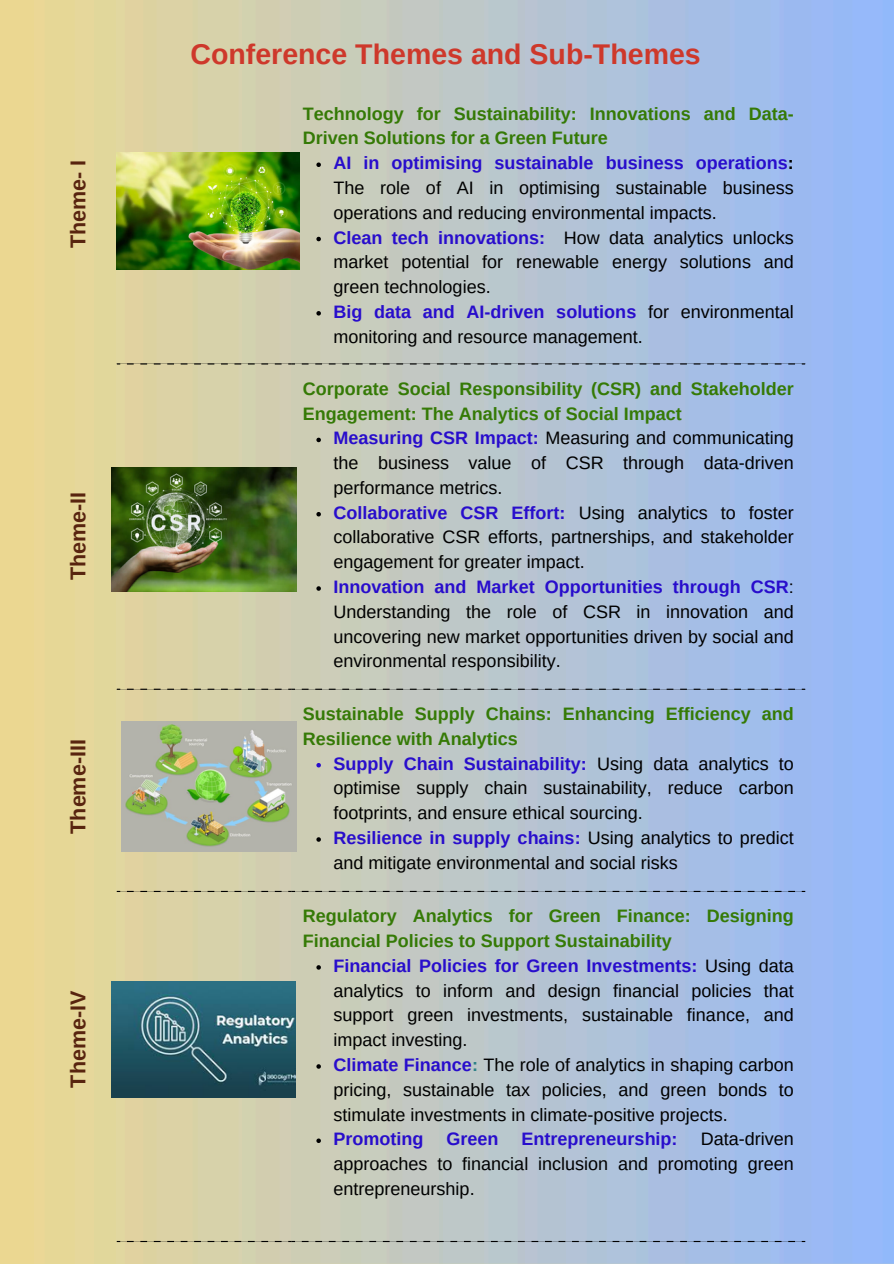
<style>
.page{position:relative;width:894px;height:1264px;background:#fff}
.page>*{position:absolute;margin:0;border:0;box-sizing:border-box;transform-origin:0 0}
.t1{font:700 28.5px "Arimo";color:#ce382b}
.t2{font:700 21.45px "Arimo";color:#58240f}
.t3{font:18px/24.8px "Arimo";color:#000;text-align:justify}
.t4{font:700 18px/24.8px "Arimo";color:#357a06}
.t5{font:700 18px "Arimo";color:#280dcc}
.s1{font-weight:700;color:#280dcc}
.s2{font-weight:700}
.s3{font-weight:700;color:#2d8187}
</style>
<div class="page">
<img style="left:0;top:0;width:893px;height:1263px">
<svg style="left:316px;top:162px;width:5px;height:5px"></svg>
<svg style="left:316px;top:237px;width:5px;height:4px"></svg>
<svg style="left:316px;top:311px;width:5px;height:4px"></svg>
<svg style="left:127px;top:890px;width:7px;height:2px"></svg>
<svg style="left:140px;top:890px;width:7px;height:2px"></svg>
<svg style="left:154px;top:890px;width:6px;height:2px"></svg>
<svg style="left:167px;top:890px;width:7px;height:2px"></svg>
<svg style="left:181px;top:890px;width:6px;height:2px"></svg>
<svg style="left:194px;top:890px;width:7px;height:2px"></svg>
<svg style="left:207px;top:890px;width:7px;height:2px"></svg>
<svg style="left:221px;top:890px;width:7px;height:2px"></svg>
<svg style="left:234px;top:890px;width:7px;height:2px"></svg>
<svg style="left:248px;top:890px;width:6px;height:2px"></svg>
<svg style="left:261px;top:890px;width:7px;height:2px"></svg>
<svg style="left:275px;top:890px;width:6px;height:2px"></svg>
<svg style="left:291px;top:363px;width:513px;height:878px;background:#b4c3d1"></svg>
<img style="left:117px;top:153px;width:182px;height:117px">
<img style="left:111px;top:467px;width:185px;height:124px">
<img style="left:121px;top:721px;width:175px;height:130px">
<img style="left:111px;top:981px;width:184px;height:115px">
<p class="t2" style="left:66px;top:248px;width:90px;rotate:-90deg">Theme- I</p>
<p class="t2" style="left:66px;top:580px;width:90px;rotate:-90deg">Theme-II</p>
<p class="t2" style="left:66px;top:833px;width:96px;rotate:-90deg">Theme-III</p>
<p class="t2" style="left:66px;top:1087px;width:98px;rotate:-90deg">Theme-IV</p>
<p class="t1" style="left:190px;top:38px;width:511px">Conference Themes and Sub-Themes</p>
<p class="t4" style="left:303px;top:101px;width:492px">Technology for Sustainability: Innovations and Data-<br>Driven Solutions for a Green Future</p>
<h1 class="t3" style="left:333px;top:151px;width:462px"><span class="s1">AI in optimising sustainable business operations</span><span class="s2">:<br></span>The role of AI in optimising sustainable business operations and reducing environmental impacts.</h1>
<p class="t3" style="left:333px;top:225px;width:462px"><span class="s1">Clean tech innovations:</span> How data analytics unlocks market potential for renewable energy solutions and</p>
<p class="t3" style="left:333px;top:274px;width:461px;text-align:left">green technologies.<br><span class="s1">Big data and AI-driven solutions</span> for environmental monitoring and resource management.</p>
<p class="t4" style="left:303px;top:376px;width:492px">Corporate Social Responsibility (CSR) and Stakeholder<br>Engagement: The Analytics of Social Impact</p>
<p class="t3" style="left:333px;top:426px;width:461px"><span class="s1">Measuring CSR Impact:</span> Measuring and communicating the business value of CSR through data-driven performance metrics.</p>
<p class="t3" style="left:333px;top:500px;width:461px"><span class="s1">Collaborative CSR Effort:</span> Using analytics to foster collaborative CSR efforts, partnerships, and stakeholder engagement for greater impact.</p>
<p class="t3" style="left:333px;top:574px;width:461px"><span class="s1">Innovation and Market Opportunities through CSR</span>:<br>Understanding the role of CSR in innovation and uncovering new market opportunities driven by social and environmental responsibility.</p>
<p class="t4" style="left:303px;top:701px;width:492px">Sustainable Supply Chains: Enhancing Efficiency and<br>Resilience with Analytics</p>
<p class="t3" style="left:333px;top:751px;width:461px"><span class="s1">Supply Chain Sustainability:</span> Using data analytics to optimise supply chain sustainability, reduce carbon footprints, and ensure ethical sourcing.</p>
<p class="t3" style="left:333px;top:825px;width:461px"><span class="s1">Resilience in supply chains:</span> Using analytics to predict and mitigate environmental and social risks</p>
<p class="t4" style="left:303px;top:903px;width:492px">Regulatory Analytics for Green Finance: Designing<br>Financial Policies to Support Sustainability</p>
<p class="t3" style="left:333px;top:953px;width:461px"><span class="s1">Financial Policies for Green Investments:</span> Using data analytics to inform and design financial policies that support green investments, sustainable finance, and impact investing.</p>
<p class="t3" style="left:333px;top:1052px;width:461px"><span class="s1">Climate Finance</span><span class="s3">:</span> The role of analytics in shaping carbon pricing, sustainable tax policies, and green bonds to stimulate investments in climate-positive projects.</p>
<p class="t5" style="left:333px;top:1128px;width:91px">Promoting</p>
<p class="t5" style="left:446px;top:1128px;width:53px">Green</p>
<p class="t5" style="left:521px;top:1128px;width:157px">Entrepreneurship:</p>
<p class="t3" style="left:333px;top:1126px;width:461px;text-indent:367px">Data-driven approaches to financial inclusion and promoting green entrepreneurship.</p>
</div>
